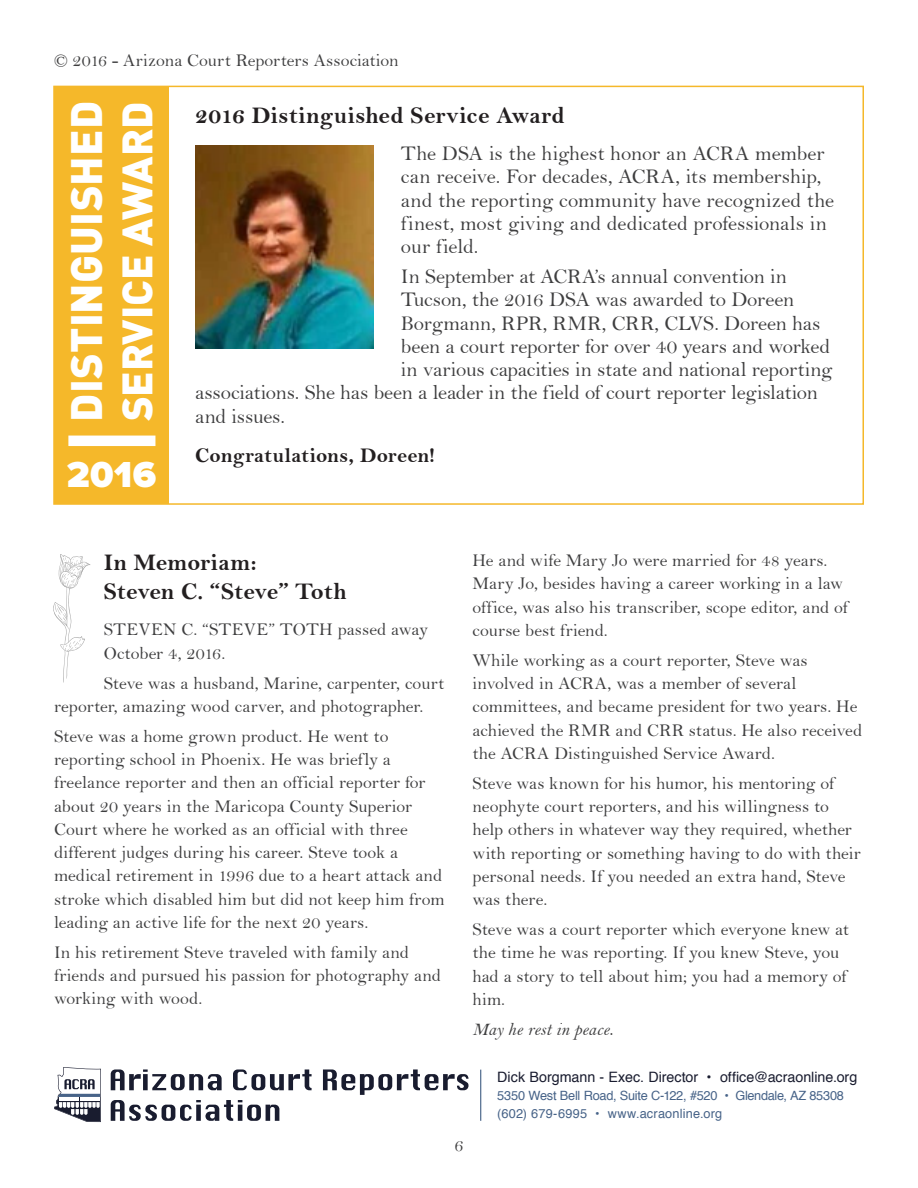
<style>
.page{position:relative;width:918px;height:1188px;background:#fff}
.page>*{position:absolute;margin:0;border:0;box-sizing:border-box;transform-origin:0 0}
.t1{font:900 43.5px "DIN";letter-spacing:.005em;color:#fff}
.t2{font:900 42px "DIN";letter-spacing:-.005em;color:#fff}
.small_body{font:900 37.5px "Proxima Nova";color:#fff}
.Header_1{font:24px/28.5px "Bell MT Bold";letter-spacing:.005em;color:#231f20}
.body{font:21px/23.2px "Bell";letter-spacing:-.005em;color:#3e3e3f}
.Header_2{font:21px "Bell MT Bold";letter-spacing:.015em;color:#231f20}
.body-2{font:18px/23.2px "Bell";color:#3e3e3f}
.body-3{font:18px "Bell MT Italic";color:#3e3e3f}
.t3{font:14.25px "Helvetica";letter-spacing:-.005em;color:#191c2f}
.t4{font:12.75px/18.1px "Helvetica";letter-spacing:-.015em;color:#476388}
</style>
<div class="page">
<svg style="left:54px;top:1067px;width:47px;height:55px"></svg>
<svg style="left:111px;top:1069px;width:111px;height:21px"></svg>
<svg style="left:233px;top:1069px;width:79px;height:21px"></svg>
<svg style="left:323px;top:1069px;width:146px;height:26px"></svg>
<svg style="left:111px;top:1100px;width:168px;height:21px"></svg>
<hr style="left:480px;top:1070px;width:1px;height:51px;background:#476388">
<div style="left:54px;top:86px;width:114px;height:418px;background:#f5b82a"></div>
<div style="left:68px;top:436px;width:87px;height:10px;background:#fff"></div>
<div style="left:53px;top:86px;width:811px;height:419px;border:2px solid #f5b82a"></div>
<img style="left:195px;top:146px;width:179px;height:202px">
<svg style="left:53px;top:554px;width:37px;height:129px"></svg>
<p class="body-2" style="left:54px;top:49px;width:346px">© 2016 - Arizona Court Reporters Association</p>
<p class="t1" style="left:57px;top:422px;width:322px;rotate:-90deg">DISTINGUISHED</p>
<p class="t2" style="left:109px;top:421px;width:321px;rotate:-90deg">SERVICE AWARD</p>
<p class="small_body" style="left:67px;top:452px;width:91px">2016</p>
<p class="Header_1" style="left:195px;top:101px;width:371px">2016 Distinguished Service Award</p>
<p class="body" style="left:401px;top:142px;width:435px">The DSA is the highest honor an ACRA member can receive. For decades, ACRA, its membership, and the reporting community have recognized the finest, most giving and dedicated professionals in our field.</p>
<p class="body" style="left:401px;top:265px;width:387px">In September at ACRA’s annual convention in</p>
<p class="body" style="left:401px;top:288px;width:395px">Tucson, the 2016 DSA was awarded to Doreen</p>
<p class="body" style="left:401px;top:311px;width:421px">Borgmann, RPR, RMR, CRR, CLVS. Doreen has</p>
<p class="body" style="left:401px;top:335px;width:431px">been a court reporter for over 40 years and worked</p>
<p class="body" style="left:401px;top:358px;width:433px">in various capacities in state and national reporting</p>
<p class="body" style="left:195px;top:381px;width:624px">associations. She has been a leader in the field of court reporter legislation</p>
<p class="body" style="left:195px;top:404px;width:91px">and issues.</p>
<p class="Header_2" style="left:195px;top:442px;width:241px">Congratulations, Doreen!</p>
<p class="Header_1" style="left:104px;top:548px;width:245px">In Memoriam:<br>Steven C. “Steve” Toth</p>
<p class="body-2" style="left:104px;top:618px;width:326px">STEVEN C. “STEVE” TOTH passed away<br>October 4, 2016.</p>
<p class="body-2" style="left:54px;top:671px;width:392px;text-indent:50px">Steve was a husband, Marine, carpenter, court reporter, amazing wood carver, and photographer.</p>
<p class="body-2" style="left:54px;top:724px;width:392px">Steve was a home grown product. He went to reporting school in Phoenix. He was briefly a freelance reporter and then an official reporter for about 20 years in the Maricopa County Superior Court where he worked as an official with three different judges during his career. Steve took a medical retirement in 1996 due to a heart attack and stroke which disabled him but did not keep him from leading an active life for the next 20 years.</p>
<p class="body-2" style="left:54px;top:940px;width:389px">In his retirement Steve traveled with family and friends and pursued his passion for photography and working with wood.</p>
<p class="body-2" style="left:472px;top:549px;width:377px">He and wife Mary Jo were married for 48 years.<br>Mary Jo, besides having a career working in a law office, was also his transcriber, scope editor, and of course best friend.</p>
<p class="body-2" style="left:472px;top:648px;width:391px">While working as a court reporter, Steve was involved in ACRA, was a member of several committees, and became president for two years. He achieved the RMR and CRR status. He also received the ACRA Distinguished Service Award.</p>
<p class="body-2" style="left:472px;top:771px;width:390px">Steve was known for his humor, his mentoring of neophyte court reporters, and his willingness to help others in whatever way they required, whether with reporting or something having to do with their personal needs. If you needed an extra hand, Steve was there.</p>
<p class="body-2" style="left:472px;top:918px;width:378px">Steve was a court reporter which everyone knew at the time he was reporting. If you knew Steve, you had a story to tell about him; you had a memory of him.</p>
<p class="body-3" style="left:472px;top:1018px;width:142px">May he rest in peace.</p>
<p class="body-2" style="left:454px;top:1133px;width:10px">6</p>
<p class="t3" style="left:497px;top:1066px;width:362px">Dick Borgmann - Exec. Director • office@acraonline.org</p>
<p class="t4" style="left:497px;top:1087px;width:348px">5350 West Bell Road, Suite C-122, #520 • Glendale, AZ 85308 (602) 679-6995 • www.acraonline.org</p>
</div>
